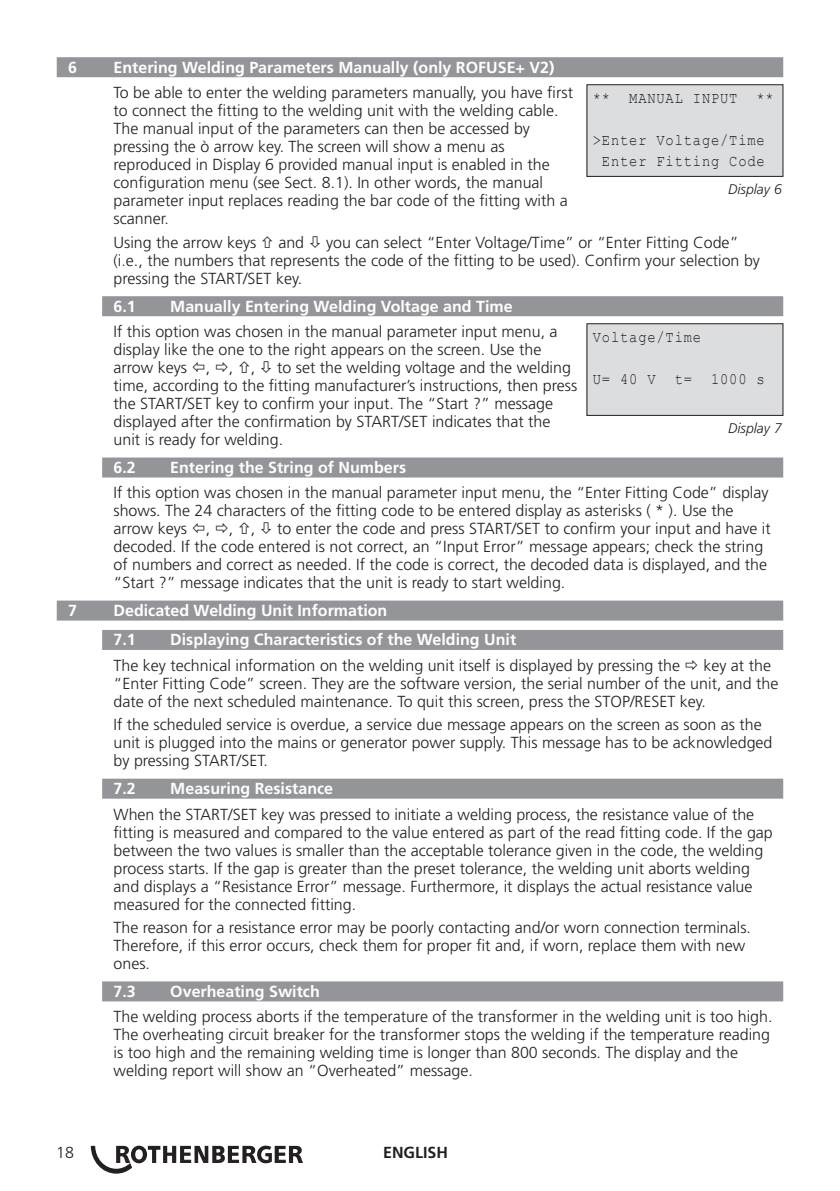
<style>
.page{position:relative;width:840px;height:1191px;background:#fff}
.page>*{position:absolute;margin:0;border:0;box-sizing:border-box;transform-origin:0 0}
.t1{font:300 16px/18px "Frutiger LT";color:#231f20}
.t2{font:700 16px/29.4px "Frutiger LT";color:#fff}
.t3{font:16px/21px "Courier New";letter-spacing:.06em;color:#231f20;text-align:center;scale:.86 1}
.t4{font:700 16px "Frutiger LT";color:#231f20}
.t5{font:italic 300 14px "Frutiger LT";color:#231f20}
</style>
<div class="page">
<svg style="left:91px;top:1145px;width:212px;height:28px"></svg>
<div style="left:57px;top:57px;width:725px;height:20px;background:#939598"></div>
<div style="left:102px;top:296px;width:680px;height:20px;background:#939598"></div>
<div style="left:102px;top:457px;width:680px;height:20px;background:#939598"></div>
<div style="left:57px;top:600px;width:725px;height:20px;background:#939598"></div>
<div style="left:102px;top:630px;width:680px;height:20px;background:#939598"></div>
<div style="left:102px;top:778px;width:680px;height:20px;background:#939598"></div>
<div style="left:102px;top:981px;width:680px;height:20px;background:#939598"></div>
<div style="left:586px;top:85px;width:196px;height:91px;background:#dcdddf"></div>
<div style="left:586px;top:84px;width:196px;height:93px;border:1px solid #231f20"></div>
<div style="left:586px;top:324px;width:196px;height:91px;background:#dcdddf"></div>
<div style="left:586px;top:323px;width:196px;height:92px;border:1px solid #231f20"></div>
<p class="t2" style="left:68px;top:53px;width:10px">6</p>
<p class="t2" style="left:113px;top:53px;width:442px">Entering Welding Parameters Manually (only ROFUSE+ V2)</p>
<p class="t1" style="left:113px;top:84px;width:461px">To be able to enter the welding parameters manually, you have first</p>
<p class="t3" style="left:592px;top:87px;width:212px">** MANUAL INPUT **</p>
<p class="t3" style="left:592px;top:129px;width:201px">&gt;Enter Voltage/Time<br>Enter Fitting Code</p>
<p class="t1" style="left:113px;top:102px;width:455px">to connect the fitting to the welding unit with the welding cable.<br>The manual input of the parameters can then be accessed by pressing the ò arrow key. The screen will show a menu as reproduced in Display 6 provided manual input is enabled in the configuration menu (see Sect. 8.1). In other words, the manual parameter input replaces reading the bar code of the fitting with a scanner.</p>
<p class="t1" style="left:113px;top:234px;width:144px">Using the arrow keys</p>
<p class="t1" style="left:278px;top:234px;width:27px">and</p>
<p class="t5" style="left:727px;top:181px;width:55px">Display 6</p>
<p class="t1" style="left:113px;top:234px;width:647px;text-indent:212px">you can select “Enter Voltage/Time” or “Enter Fitting Code” (i.e., the numbers that represents the code of the fitting to be used). Confirm your selection by pressing the START/SET key.</p>
<p class="t2" style="left:113px;top:291px;width:24px">6.1</p>
<p class="t2" style="left:170px;top:291px;width:344px">Manually Entering Welding Voltage and Time</p>
<p class="t1" style="left:113px;top:323px;width:445px">If this option was chosen in the manual parameter input menu, a</p>
<p class="t3" style="left:592px;top:326px;width:127px">Voltage/Time</p>
<p class="t3" style="left:592px;top:368px;width:201px">U= 40 V t= 1000 s</p>
<p class="t1" style="left:113px;top:341px;width:429px">display like the one to the right appears on the screen. Use the arrow keys , , ,</p>
<p class="t1" style="left:113px;top:359px;width:465px;text-indent:164px">to set the welding voltage and the welding time, according to the fitting manufacturer’s instructions, then press the START/SET key to confirm your input. The “Start ?” message displayed after the confirmation by START/SET indicates that the unit is ready for welding.</p>
<p class="t2" style="left:113px;top:453px;width:24px">6.2</p>
<p class="t2" style="left:170px;top:453px;width:237px">Entering the String of Numbers</p>
<p class="t1" style="left:113px;top:484px;width:656px">If this option was chosen in the manual parameter input menu, the “Enter Fitting Code” display shows. The 24 characters of the fitting code to be entered display as asterisks ( * ). Use the arrow keys , , ,</p>
<p class="t5" style="left:727px;top:420px;width:55px">Display 7</p>
<p class="t1" style="left:113px;top:520px;width:658px;text-indent:164px">to enter the code and press START/SET to confirm your input and have it decoded. If the code entered is not correct, an “Input Error” message appears; check the string of numbers and correct as needed. If the code is correct, the decoded data is displayed, and the “Start ?” message indicates that the unit is ready to start welding.</p>
<p class="t2" style="left:68px;top:596px;width:10px">7</p>
<p class="t2" style="left:113px;top:596px;width:275px">Dedicated Welding Unit Information<br>7.1</p>
<p class="t2" style="left:170px;top:625px;width:347px">Displaying Characteristics of the Welding Unit</p>
<p class="t1" style="left:113px;top:656px;width:568px">The key technical information on the welding unit itself is displayed by pressing the</p>
<p class="t1" style="left:113px;top:656px;width:666px;text-indent:589px">key at the “Enter Fitting Code” screen. They are the software version, the serial number of the unit, and the date of the next scheduled maintenance. To quit this screen, press the STOP/RESET key.</p>
<p class="t1" style="left:113px;top:716px;width:660px">If the scheduled service is overdue, a service due message appears on the screen as soon as the unit is plugged into the mains or generator power supply. This message has to be acknowledged by pressing START/SET.</p>
<p class="t2" style="left:113px;top:774px;width:24px">7.2</p>
<p class="t2" style="left:170px;top:774px;width:164px">Measuring Resistance</p>
<p class="t1" style="left:113px;top:805px;width:660px">When the START/SET key was pressed to initiate a welding process, the resistance value of the fitting is measured and compared to the value entered as part of the read fitting code. If the gap between the two values is smaller than the acceptable tolerance given in the code, the welding process starts. If the gap is greater than the preset tolerance, the welding unit aborts welding and displays a “Resistance Error” message. Furthermore, it displays the actual resistance value measured for the connected fitting.</p>
<p class="t1" style="left:113px;top:919px;width:638px">The reason for a resistance error may be poorly contacting and/or worn connection terminals.<br>Therefore, if this error occurs, check them for proper fit and, if worn, replace them with new ones.</p>
<p class="t2" style="left:113px;top:976px;width:24px">7.3</p>
<p class="t2" style="left:170px;top:976px;width:151px">Overheating Switch</p>
<p class="t1" style="left:113px;top:1008px;width:660px">The welding process aborts if the temperature of the transformer in the welding unit is too high.<br>The overheating circuit breaker for the transformer stops the welding if the temperature reading is too high and the remaining welding time is longer than 800 seconds. The display and the welding report will show an “Overheated” message.</p>
<p class="t1" style="left:56px;top:1143px;width:19px">18</p>
<p class="t4" style="left:383px;top:1142px;width:66px">ENGLISH</p>
</div>
